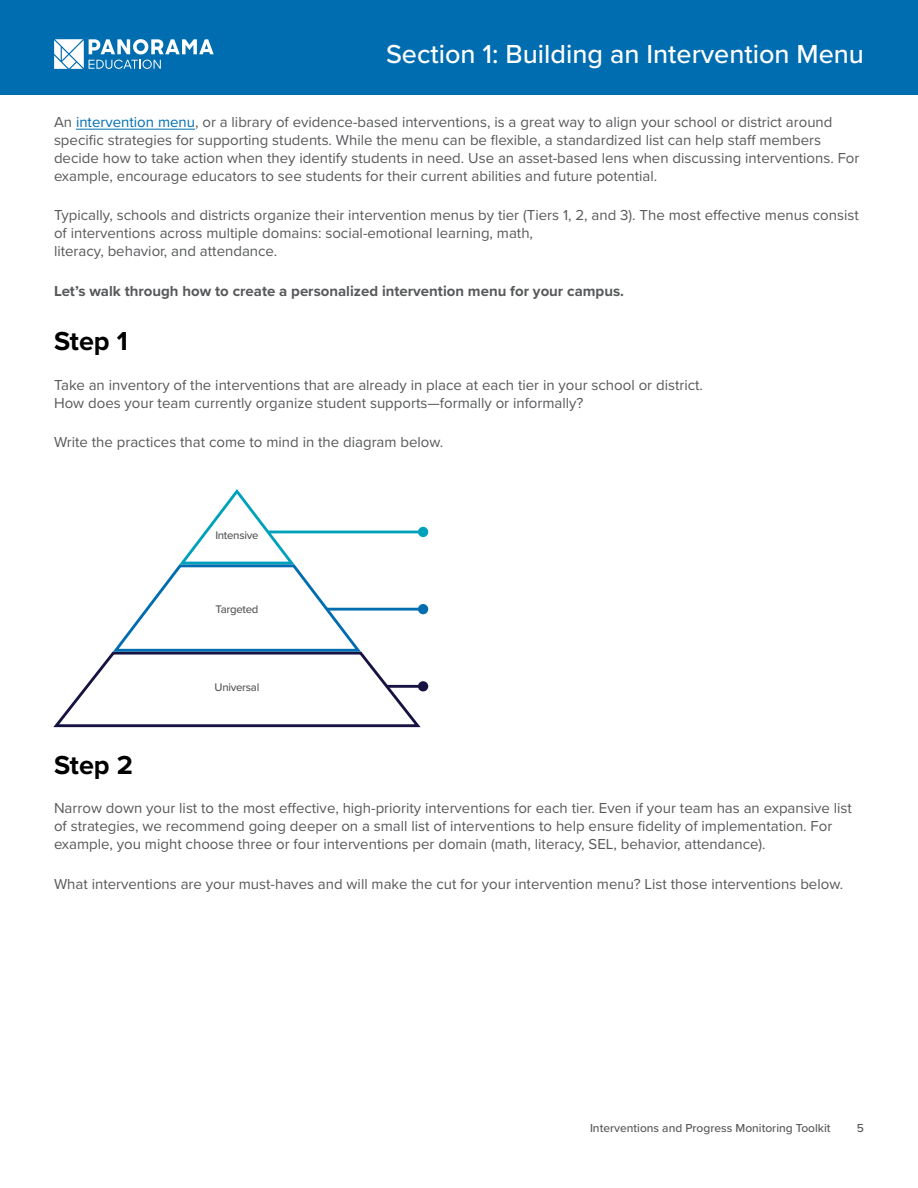
<style>
.page{position:relative;width:918px;height:1188px;background:#fff}
.page>*{position:absolute;margin:0;border:0;box-sizing:border-box;transform-origin:0 0}
.t1{font:500 27px "Proxima Nova";color:#fff}
.t2{font:700 27px "Proxima Nova";color:#000}
.t3{font:15px/18px "Proxima Nova";color:#58595b}
.t4{font:700 15px "Proxima Nova";color:#58595b}
.t5{font:500 12px "Proxima Nova";color:#58595b}
.t6{font:500 11.4px "Proxima Nova";letter-spacing:-.025em;color:#58595b}
.s1{color:#006db0}
</style>
<div class="page">
<hr style="left:76px;top:129px;width:119px;height:1px;background:#006db0">
<div style="left:0;top:0;width:918px;height:94px;background:#006db0"></div>
<div style="left:418px;top:527px;width:10px;height:10px;background:#00a1bb;border-radius:50%"></div>
<div style="left:418px;top:681px;width:10px;height:10px;background:#161242;border-radius:50%"></div>
<div style="left:418px;top:604px;width:10px;height:10px;background:#006db0;border-radius:50%"></div>
<svg style="left:53px;top:489px;width:371px;height:239px"></svg>
<svg style="left:54px;top:39px;width:160px;height:30px"></svg>
<h1 class="t1" style="left:386px;top:33px;width:479px">Section 1: Building an Intervention Menu</h1>
<p class="t3" style="left:54px;top:112px;width:807px">An <span class="s1">intervention menu</span>, or a library of evidence-based interventions, is a great way to align your school or district around specific strategies for supporting students. While the menu can be flexible, a standardized list can help staff members decide how to take action when they identify students in need. Use an asset-based lens when discussing interventions. For example, encourage educators to see students for their current abilities and future potential.</p>
<p class="t3" style="left:54px;top:206px;width:806px">Typically, schools and districts organize their intervention menus by tier (Tiers 1, 2, and 3). The most effective menus consist of interventions across multiple domains: social-emotional learning, math,<br>literacy, behavior, and attendance.</p>
<p class="t4" style="left:54px;top:280px;width:572px">Let’s walk through how to create a personalized intervention menu for your campus.</p>
<h1 class="t2" style="left:54px;top:321px;width:75px">Step 1</h1>
<p class="t3" style="left:54px;top:375px;width:651px">Take an inventory of the interventions that are already in place at each tier in your school or district.<br>How does your team currently organize student supports—formally or informally?</p>
<p class="t3" style="left:54px;top:433px;width:391px">Write the practices that come to mind in the diagram below.</p>
<p class="t6" style="left:215px;top:527px;width:45px">Intensive</p>
<p class="t6" style="left:216px;top:601px;width:44px">Targeted</p>
<p class="t6" style="left:215px;top:678px;width:46px">Universal</p>
<h1 class="t2" style="left:54px;top:745px;width:80px">Step 2</h1>
<p class="t3" style="left:54px;top:799px;width:799px">Narrow down your list to the most effective, high-priority interventions for each tier. Even if your team has an expansive list of strategies, we recommend going deeper on a small list of interventions to help ensure fidelity of implementation. For example, you might choose three or four interventions per domain (math, literacy, SEL, behavior, attendance).</p>
<p class="t3" style="left:54px;top:874px;width:791px">What interventions are your must-haves and will make the cut for your intervention menu? List those interventions below.</p>
<p class="t5" style="left:590px;top:1119px;width:242px">Interventions and Progress Monitoring Toolkit</p>
<p class="t5" style="left:857px;top:1119px;width:9px">5</p>
</div>
